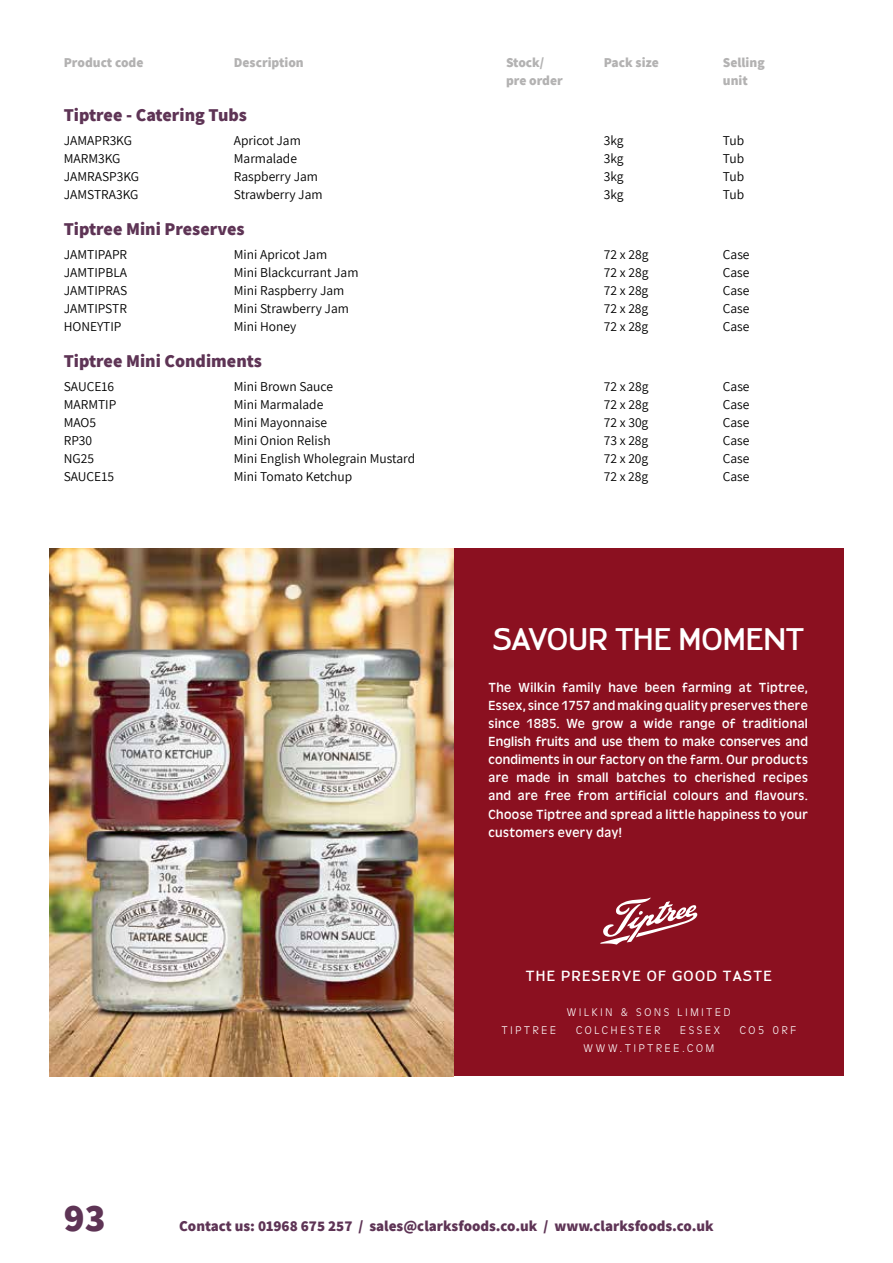
<style>
.page{position:relative;width:893px;height:1263px;background:#fff}
.page>*{position:absolute;margin:0;border:0;box-sizing:border-box;transform-origin:0 0}
.t1{font:800 38.7px "Assistant";color:#5e3455}
.t2{font:28.05px "Tiptree SP";letter-spacing:-.005em;color:#fff}
.t3{font:800 18px "Assistant";color:#5e3455}
.t4{font:800 15px "Assistant";color:#5e3455}
.t5{font:13.65px/18.1px "Antique Oli";letter-spacing:.03em;color:#fff;text-align:justify}
.t6{font:13.5px "Assistant";color:#000}
.t7{font:800 13.5px "Assistant";color:#b3b2b2}
.t8{font:13.2px "Tiptree SP";letter-spacing:.1em;color:#fff}
.t9{font:300 11.55px "Antique Oli";letter-spacing:.24em;color:#fff}
</style>
<div class="page">
<div style="left:453px;top:549px;width:391px;height:527px;background:#8b1020"></div>
<svg style="left:600px;top:897px;width:97px;height:47px"></svg>
<img style="left:49px;top:549px;width:404px;height:527px">
<p class="t7" style="left:64px;top:53px;width:81px">Product code</p>
<p class="t7" style="left:234px;top:53px;width:71px">Description</p>
<p class="t7" style="left:506px;top:53px;width:40px">Stock/</p>
<p class="t7" style="left:604px;top:53px;width:57px">Pack size</p>
<p class="t7" style="left:723px;top:53px;width:43px">Selling</p>
<p class="t7" style="left:506px;top:71px;width:58px">pre order</p>
<p class="t7" style="left:723px;top:71px;width:26px">unit</p>
<h3 class="t3" style="left:64px;top:103px;width:185px">Tiptree - Catering Tubs</h3>
<p class="t6" style="left:64px;top:131px;width:70px">JAMAPR3KG</p>
<p class="t6" style="left:234px;top:131px;width:69px">Apricot Jam</p>
<p class="t6" style="left:604px;top:131px;width:21px">3kg</p>
<p class="t6" style="left:723px;top:131px;width:23px">Tub</p>
<p class="t6" style="left:64px;top:149px;width:58px">MARM3KG</p>
<p class="t6" style="left:234px;top:149px;width:65px">Marmalade</p>
<p class="t6" style="left:604px;top:149px;width:21px">3kg</p>
<p class="t6" style="left:723px;top:149px;width:23px">Tub</p>
<p class="t6" style="left:64px;top:167px;width:77px">JAMRASP3KG</p>
<p class="t6" style="left:234px;top:167px;width:86px">Raspberry Jam</p>
<p class="t6" style="left:604px;top:167px;width:21px">3kg</p>
<p class="t6" style="left:723px;top:167px;width:23px">Tub</p>
<p class="t6" style="left:64px;top:185px;width:76px">JAMSTRA3KG</p>
<p class="t6" style="left:234px;top:185px;width:90px">Strawberry Jam</p>
<p class="t6" style="left:604px;top:185px;width:21px">3kg</p>
<p class="t6" style="left:723px;top:185px;width:23px">Tub</p>
<h3 class="t3" style="left:64px;top:217px;width:182px">Tiptree Mini Preserves</h3>
<p class="t6" style="left:64px;top:245px;width:65px">JAMTIPAPR</p>
<p class="t6" style="left:234px;top:245px;width:95px">Mini Apricot Jam</p>
<p class="t6" style="left:604px;top:245px;width:46px">72 x 28g</p>
<p class="t6" style="left:723px;top:245px;width:28px">Case</p>
<p class="t6" style="left:64px;top:263px;width:65px">JAMTIPBLA</p>
<p class="t6" style="left:234px;top:263px;width:126px">Mini Blackcurrant Jam</p>
<p class="t6" style="left:604px;top:263px;width:46px">72 x 28g</p>
<p class="t6" style="left:723px;top:263px;width:28px">Case</p>
<p class="t6" style="left:64px;top:281px;width:65px">JAMTIPRAS</p>
<p class="t6" style="left:234px;top:281px;width:112px">Mini Raspberry Jam</p>
<p class="t6" style="left:604px;top:281px;width:46px">72 x 28g</p>
<p class="t6" style="left:723px;top:281px;width:28px">Case</p>
<p class="t6" style="left:64px;top:299px;width:65px">JAMTIPSTR</p>
<p class="t6" style="left:234px;top:299px;width:117px">Mini Strawberry Jam</p>
<p class="t6" style="left:604px;top:299px;width:46px">72 x 28g</p>
<p class="t6" style="left:723px;top:299px;width:28px">Case</p>
<p class="t6" style="left:64px;top:317px;width:59px">HONEYTIP</p>
<p class="t6" style="left:234px;top:317px;width:64px">Mini Honey</p>
<p class="t6" style="left:604px;top:317px;width:46px">72 x 28g</p>
<p class="t6" style="left:723px;top:317px;width:28px">Case</p>
<h3 class="t3" style="left:64px;top:349px;width:200px">Tiptree Mini Condiments</h3>
<p class="t6" style="left:64px;top:377px;width:52px">SAUCE16</p>
<p class="t6" style="left:234px;top:377px;width:101px">Mini Brown Sauce</p>
<p class="t6" style="left:604px;top:377px;width:46px">72 x 28g</p>
<p class="t6" style="left:723px;top:377px;width:28px">Case</p>
<p class="t6" style="left:64px;top:395px;width:54px">MARMTIP</p>
<p class="t6" style="left:234px;top:395px;width:91px">Mini Marmalade</p>
<p class="t6" style="left:604px;top:395px;width:46px">72 x 28g</p>
<p class="t6" style="left:723px;top:395px;width:28px">Case</p>
<p class="t6" style="left:64px;top:413px;width:34px">MAO5</p>
<p class="t6" style="left:234px;top:413px;width:95px">Mini Mayonnaise</p>
<p class="t6" style="left:604px;top:413px;width:46px">72 x 30g</p>
<p class="t6" style="left:723px;top:413px;width:28px">Case</p>
<p class="t6" style="left:64px;top:431px;width:30px">RP30</p>
<p class="t6" style="left:234px;top:431px;width:98px">Mini Onion Relish</p>
<p class="t6" style="left:604px;top:431px;width:46px">73 x 28g</p>
<p class="t6" style="left:723px;top:431px;width:28px">Case</p>
<p class="t6" style="left:64px;top:449px;width:32px">NG25</p>
<p class="t6" style="left:234px;top:449px;width:183px">Mini English Wholegrain Mustard</p>
<p class="t6" style="left:604px;top:449px;width:46px">72 x 20g</p>
<p class="t6" style="left:723px;top:449px;width:28px">Case</p>
<p class="t6" style="left:64px;top:467px;width:52px">SAUCE15</p>
<p class="t6" style="left:234px;top:467px;width:120px">Mini Tomato Ketchup</p>
<p class="t6" style="left:604px;top:467px;width:46px">72 x 28g</p>
<p class="t6" style="left:723px;top:467px;width:28px">Case</p>
<h2 class="t2" style="left:493px;top:623px;width:313px">SAVOUR THE MOMENT</h2>
<p class="t5" style="left:488px;top:678px;width:321px">The Wilkin family have been farming at Tiptree, Essex, since 1757 and making quality preserves there since 1885. We grow a wide range of traditional English fruits and use them to make conserves and condiments in our factory on the farm. Our products are made in small batches to cherished recipes and are free from artificial colours and flavours.<br>Choose Tiptree and spread a little happiness to your customers every day!</p>
<p class="t8" style="left:526px;top:968px;width:247px">THE PRESERVE OF GOOD TASTE</p>
<p class="t9" style="left:567px;top:1006px;width:165px">WILKIN &amp; SONS LIMITED</p>
<h1 class="t1" style="left:64px;top:1191px;width:43px">93</h1>
<p class="t9" style="left:501px;top:1024px;width:56px">TIPTREE</p>
<p class="t9" style="left:576px;top:1024px;width:86px">COLCHESTER</p>
<p class="t9" style="left:680px;top:1024px;width:41px">ESSEX</p>
<p class="t9" style="left:740px;top:1024px;width:58px">CO5 0RF</p>
<p class="t9" style="left:583px;top:1042px;width:132px">WWW.TIPTREE.COM</p>
<p class="t4" style="left:179px;top:1216px;width:536px">Contact us: 01968 675 257 / sales@clarksfoods.co.uk / www.clarksfoods.co.uk</p>
</div>
